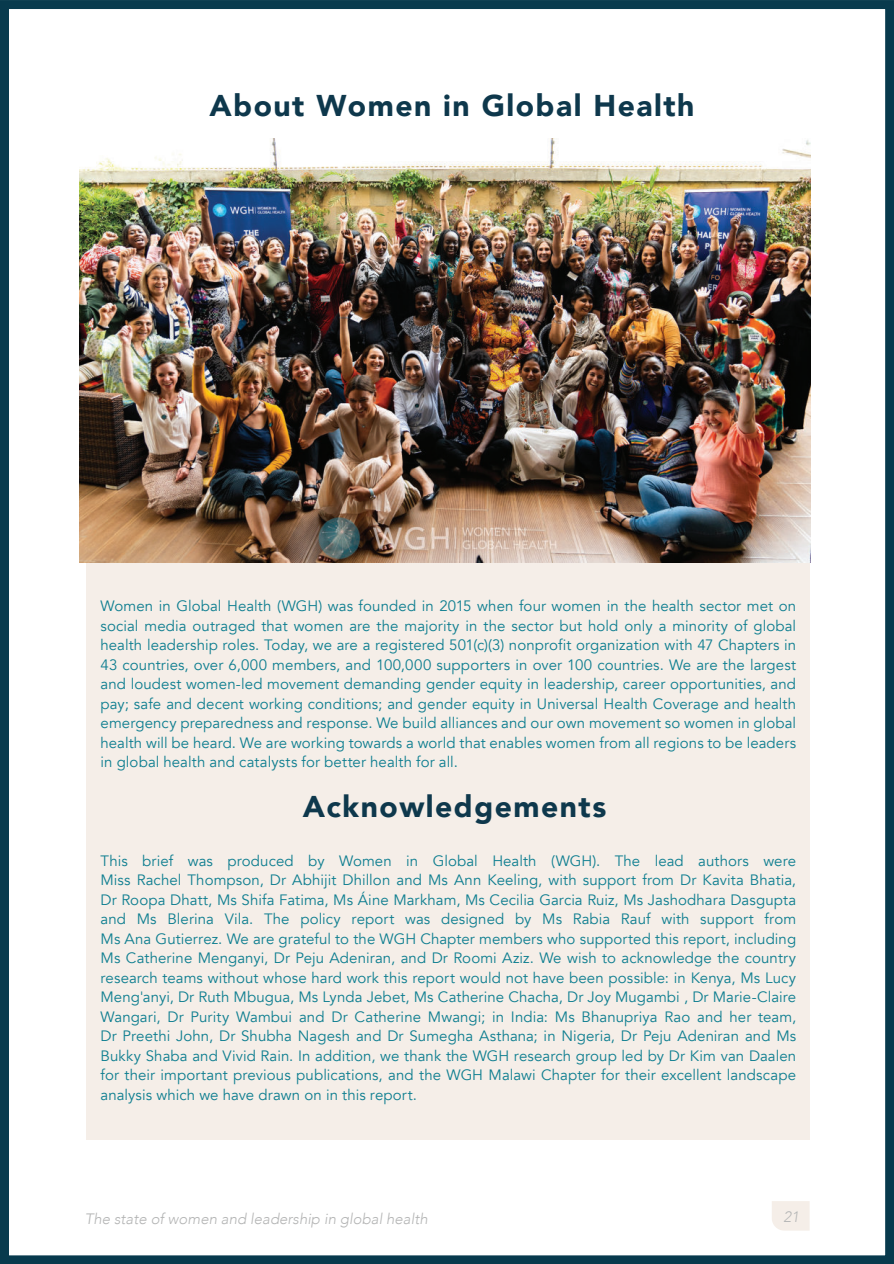
<style>
.page{position:relative;width:894px;height:1264px;background:#fff}
.page>*{position:absolute;margin:0;border:0;box-sizing:border-box;transform-origin:0 0}
.t1{font:900 30px "Avenir";letter-spacing:.05em;color:#0e384c}
.t2{font:15px/19.5px "Avenir";letter-spacing:.005em;color:#0e7e90;text-align:justify}
.t3{font:italic 300 15px "Avenir";color:#b4b5b5}
</style>
<div class="page">
<div style="left:87px;top:138px;width:722px;height:1001px;background:#f5eee8"></div>
<svg style="left:772px;top:1201px;width:37px;height:29px"></svg>
<img style="left:80px;top:138px;width:729px;height:425px">
<div style="left:0;top:0;width:893px;height:1264px;border:9px solid #083a4d"></div>
<h1 class="t1" style="left:209px;top:94px;width:486px">About Women in Global Health</h1>
<p class="t2" style="left:100px;top:597px;width:697px">Women in Global Health (WGH) was founded in 2015 when four women in the health sector met on social media outraged that women are the majority in the sector but hold only a minority of global health leadership roles. Today, we are a registered 501(c)(3) nonprofit organization with 47 Chapters in 43 countries, over 6,000 members, and 100,000 supporters in over 100 countries. We are the largest and loudest women-led movement demanding gender equity in leadership, career opportunities, and pay; safe and decent working conditions; and gender equity in Universal Health Coverage and health emergency preparedness and response. We build alliances and our own movement so women in global health will be heard. We are working towards a world that enables women from all regions to be leaders in global health and catalysts for better health for all.</p>
<h1 class="t1" style="left:303px;top:794px;width:305px">Acknowledgements</h1>
<p class="t2" style="left:100px;top:852px;width:697px">This brief was produced by Women in Global Health (WGH). The lead authors were Miss Rachel Thompson, Dr Abhijit Dhillon and Ms Ann Keeling, with support from Dr Kavita Bhatia, Dr Roopa Dhatt, Ms Shifa Fatima, Ms Áine Markham, Ms Cecilia Garcia Ruiz, Ms Jashodhara Dasgupta and Ms Blerina Vila. The policy report was designed by Ms Rabia Rauf with support from Ms Ana Gutierrez. We are grateful to the WGH Chapter members who supported this report, including Ms Catherine Menganyi, Dr Peju Adeniran, and Dr Roomi Aziz. We wish to acknowledge the country research teams without whose hard work this report would not have been possible: in Kenya, Ms Lucy Meng'anyi, Dr Ruth Mbugua, Ms Lynda Jebet, Ms Catherine Chacha, Dr Joy Mugambi , Dr Marie-Claire Wangari, Dr Purity Wambui and Dr Catherine Mwangi; in India: Ms Bhanupriya Rao and her team, Dr Preethi John, Dr Shubha Nagesh and Dr Sumegha Asthana; in Nigeria, Dr Peju Adeniran and Ms Bukky Shaba and Vivid Rain. In addition, we thank the WGH research group led by Dr Kim van Daalen for their important previous publications, and the WGH Malawi Chapter for their excellent landscape analysis which we have drawn on in this report.</p>
<p class="t3" style="left:85px;top:1212px;width:344px">The state of women and leadership in global health</p>
<p class="t3" style="left:783px;top:1210px;width:17px">21</p>
</div>
